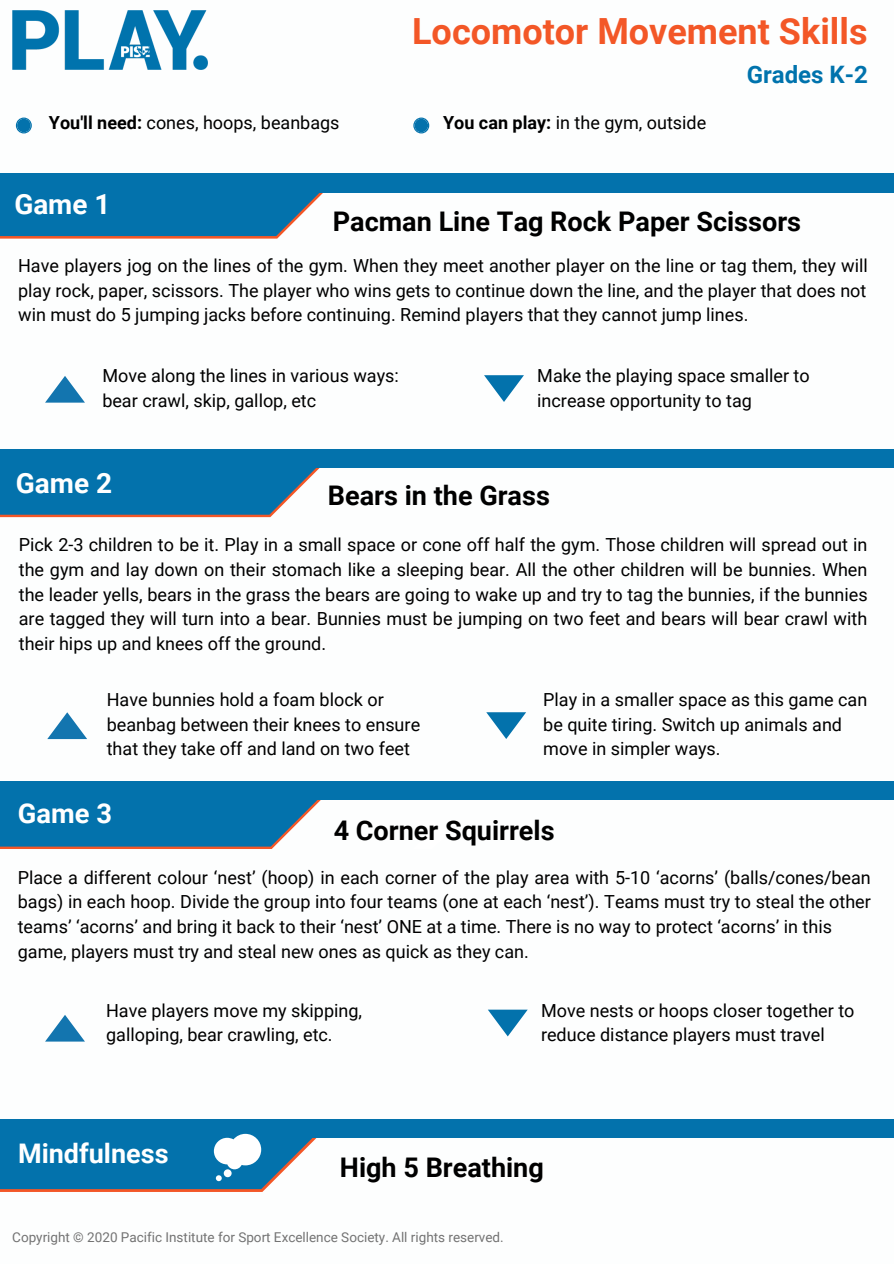
<style>
.page{position:relative;width:894px;height:1264px;background:#fff}
.page>*{position:absolute;margin:0;border:0;box-sizing:border-box;transform-origin:0 0}
.t1{font:700 36px "Roboto";color:#f35727}
.t2{font:700 27.9px "Roboto";color:#fff}
.t3{font:700 27.3px "Roboto";color:#fff}
.t4{font:700 27px "Roboto";color:#000}
.t5{font:700 27px "Roboto";color:#fff}
.t6{font:700 24px "Roboto";color:#0073ad}
.t7{font:18px/24.8px "Roboto";color:#000}
.t8{font:13.5px "Roboto";color:#737373}
.s1{font-weight:700}
</style>
<div class="page">
<svg style="left:16px;top:117px;width:16px;height:16px"></svg>
<div style="left:17px;top:119px;width:14px;height:13px;background:#0372ac;border-radius:50%"></div>
<svg style="left:413px;top:117px;width:16px;height:16px"></svg>
<div style="left:414px;top:119px;width:14px;height:13px;background:#0372ac;border-radius:50%"></div>
<svg style="left:0;top:192px;width:333px;height:46px;background:#257dad"></svg>
<div style="left:0;top:173px;width:893px;height:19px;background:#0372ac"></div>
<img style="left:12px;top:11px;width:195px;height:58px">
<div style="left:0;top:1119px;width:893px;height:18px;background:#0372ac"></div>
<svg style="left:0;top:1133px;width:324px;height:58px"></svg>
<svg style="left:0;top:467px;width:322px;height:50px;background:#227bac"></svg>
<div style="left:0;top:449px;width:893px;height:18px;background:#0372ac"></div>
<svg style="left:47px;top:712px;width:40px;height:27px"></svg>
<svg style="left:486px;top:712px;width:40px;height:27px"></svg>
<svg style="left:0;top:800px;width:321px;height:49px;background:#217aab"></svg>
<div style="left:0;top:781px;width:893px;height:19px;background:#0372ac"></div>
<svg style="left:45px;top:1015px;width:40px;height:26px"></svg>
<svg style="left:488px;top:1009px;width:39px;height:27px"></svg>
<svg style="left:45px;top:376px;width:40px;height:26px"></svg>
<svg style="left:484px;top:375px;width:40px;height:27px"></svg>
<p class="t1" style="left:412px;top:11px;width:457px">Locomotor Movement Skills</p>
<p class="t7" style="left:49px;top:110px;width:292px"><span class="s1">You'll need:</span> cones, hoops, beanbags</p>
<p class="t7" style="left:443px;top:110px;width:264px"><span class="s1">You can play:</span> in the gym, outside</p>
<p class="t6" style="left:746px;top:61px;width:123px">Grades K-2</p>
<p class="t2" style="left:14px;top:188px;width:98px">Game 1</p>
<p class="t4" style="left:333px;top:205px;width:469px">Pacman Line Tag Rock Paper Scissors</p>
<p class="t7" style="left:18px;top:253px;width:851px;text-align:justify">Have players jog on the lines of the gym. When they meet another player on the line or tag them, they will play rock, paper, scissors. The player who wins gets to continue down the line, and the player that does not win must do 5 jumping jacks before continuing. Remind players that they cannot jump lines.</p>
<p class="t7" style="left:102px;top:364px;width:298px">Move along the lines in various ways: bear crawl, skip, gallop, etc</p>
<p class="t7" style="left:537px;top:364px;width:274px">Make the playing space smaller to increase opportunity to tag</p>
<p class="t2" style="left:16px;top:467px;width:98px">Game 2</p>
<p class="t4" style="left:328px;top:480px;width:223px">Bears in the Grass</p>
<p class="t7" style="left:19px;top:532px;width:850px;text-align:justify">Pick 2-3 children to be it. Play in a small space or cone off half the gym. Those children will spread out in the gym and lay down on their stomach like a sleeping bear. All the other children will be bunnies. When the leader yells, bears in the grass the bears are going to wake up and try to tag the bunnies, if the bunnies are tagged they will turn into a bear. Bunnies must be jumping on two feet and bears will bear crawl with their hips up and knees off the ground.</p>
<p class="t7" style="left:107px;top:687px;width:315px">Have bunnies hold a foam block or beanbag between their knees to ensure that they take off and land on two feet</p>
<p class="t7" style="left:543px;top:687px;width:325px">Play in a smaller space as this game can be quite tiring. Switch up animals and move in simpler ways.</p>
<p class="t3" style="left:18px;top:798px;width:96px">Game 3</p>
<p class="t4" style="left:333px;top:815px;width:222px">4 Corner Squirrels</p>
<p class="t7" style="left:18px;top:865px;width:854px;text-align:justify">Place a different colour ‘nest’ (hoop) in each corner of the play area with 5-10 ‘acorns’ (balls/cones/bean bags) in each hoop. Divide the group into four teams (one at each ‘nest’). Teams must try to steal the other teams’ ‘acorns’ and bring it back to their ‘nest’ ONE at a time. There is no way to protect ‘acorns’ in this</p>
<p class="t7" style="left:18px;top:939px;width:512px">game, players must try and steal new ones as quick as they can.</p>
<p class="t7" style="left:106px;top:998px;width:257px">Have players move my skipping, galloping, bear crawling, etc.</p>
<p class="t7" style="left:541px;top:998px;width:315px">Move nests or hoops closer together to reduce distance players must travel</p>
<p class="t5" style="left:18px;top:1137px;width:152px">Mindfulness</p>
<p class="t4" style="left:340px;top:1151px;width:205px">High 5 Breathing</p>
<p class="t8" style="left:12px;top:1229px;width:493px">Copyright © 2020 Pacific Institute for Sport Excellence Society. All rights reserved.</p>
</div>
